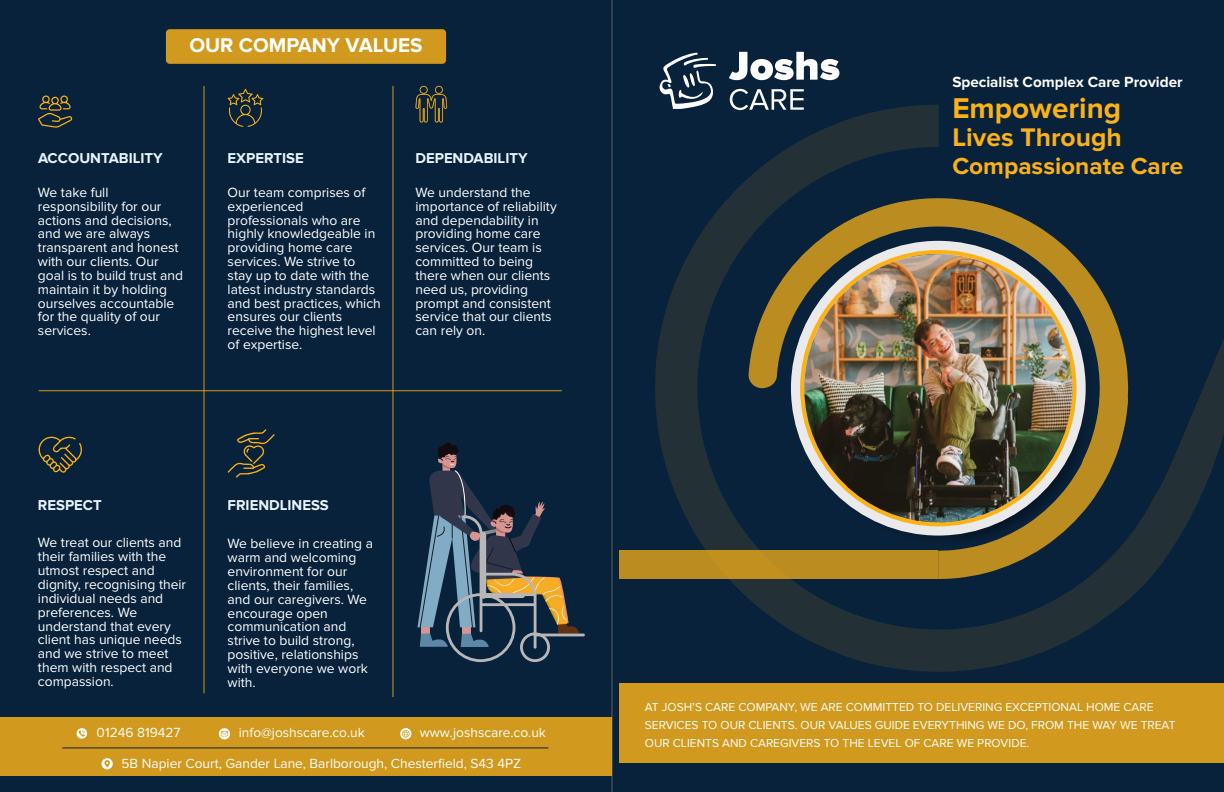
<style>
.page{position:relative;width:1224px;height:792px;background:#fff}
.page>*{position:absolute;margin:0;border:0;box-sizing:border-box;transform-origin:0 0}
.t1{font:700 29.7px "Proxima Nova";color:#fbb217}
.t2{font:700 26.4px "Proxima Nova";color:#fbb217}
.t3{font:700 24.1px "Proxima Nova";color:#fbb217}
.t4{font:700 20.6px "Proxima Nova";color:#fff}
.t5{font:700 15.3px "Proxima Nova";color:#fff}
.t6{font:700 14.8px "Proxima Nova";color:#e8f5fd}
.t7{font:13.8px/13.8px "Proxima Nova";color:#fff}
.t8{font:13.7px "Proxima Nova";color:#fff}
.t9{font:12px/18px "Proxima Nova";color:#feffff}
</style>
<div class="page">
<div style="left:612px;top:0;width:612px;height:792px;background:#09223b"></div>
<div style="left:612px;top:683px;width:612px;height:79px;background:#d1991d"></div>
<svg style="left:655px;top:391px;width:177px;height:260px"></svg>
<svg style="left:655px;top:105px;width:284px;height:286px"></svg>
<svg style="left:832px;top:339px;width:392px;height:333px"></svg>
<svg style="left:800px;top:441px;width:138px;height:104px"></svg>
<svg style="left:748px;top:198px;width:222px;height:190px"></svg>
<svg style="left:959px;top:201px;width:169px;height:186px"></svg>
<svg style="left:938px;top:387px;width:190px;height:192px"></svg>
<div style="left:605px;top:551px;width:333px;height:28px;background:#bb8c20"></div>
<div style="left:791px;top:241px;width:295px;height:295px;background:#eaeaea;border-radius:50%"></div>
<svg style="left:800px;top:250px;width:277px;height:276px;background:#f3b226"></svg>
<img style="left:804px;top:254px;width:268px;height:268px;border-radius:134px">
<svg style="left:729px;top:52px;width:110px;height:28px"></svg>
<svg style="left:659px;top:52px;width:57px;height:57px"></svg>
<svg style="left:730px;top:89px;width:74px;height:21px"></svg>
<div style="left:0;top:0;width:619px;height:792px;background:#09223b"></div>
<div style="left:166px;top:29px;width:280px;height:35px;background:#d1991d;border-radius:4px"></div>
<hr style="left:204px;top:86px;width:1px;height:607px;background:#fbb217">
<hr style="left:393px;top:86px;width:1px;height:611px;background:#fbb217">
<hr style="left:39px;top:390px;width:523px;height:1px;background:#fbb217">
<svg style="left:38px;top:95px;width:35px;height:33px"></svg>
<svg style="left:228px;top:89px;width:35px;height:38px"></svg>
<svg style="left:415px;top:86px;width:32px;height:37px"></svg>
<svg style="left:39px;top:436px;width:43px;height:37px"></svg>
<svg style="left:228px;top:429px;width:47px;height:49px"></svg>
<hr style="left:534px;top:634px;width:51px;height:2px;background:#b7b7b7">
<svg style="left:417px;top:443px;width:162px;height:219px"></svg>
<hr style="left:611px;top:0;width:1px;height:792px;background:#606161">
<div style="left:0;top:717px;width:612px;height:58px;background:#d1991d"></div>
<svg style="left:101px;top:758px;width:12px;height:11px"></svg>
<svg style="left:77px;top:728px;width:10px;height:11px"></svg>
<svg style="left:400px;top:728px;width:11px;height:12px"></svg>
<svg style="left:219px;top:728px;width:11px;height:11px"></svg>
<hr style="left:62px;top:748px;width:486px;height:1px;background:#0b223b">
<h3 class="t4" style="left:189px;top:33px;width:235px">OUR COMPANY VALUES</h3>
<p class="t6" style="left:38px;top:149px;width:126px">ACCOUNTABILITY</p>
<p class="t6" style="left:228px;top:149px;width:78px">EXPERTISE</p>
<p class="t6" style="left:415px;top:149px;width:114px">DEPENDABILITY</p>
<p class="t7" style="left:38px;top:186px;width:147px">We take full responsibility for our actions and decisions, and we are always transparent and honest with our clients. Our goal is to build trust and maintain it by holding ourselves accountable for the quality of our services.</p>
<p class="t7" style="left:415px;top:186px;width:143px">We understand the importance of reliability and dependability in providing home care services. Our team is committed to being there when our clients need us, providing prompt and consistent service that our clients can rely on.</p>
<p class="t7" style="left:228px;top:186px;width:155px">Our team comprises of experienced professionals who are highly knowledgeable in providing home care services. We strive to stay up to date with the latest industry standards and best practices, which ensures our clients receive the highest level of expertise.</p>
<p class="t6" style="left:38px;top:496px;width:65px">RESPECT</p>
<p class="t6" style="left:228px;top:496px;width:103px">FRIENDLINESS</p>
<p class="t7" style="left:38px;top:536px;width:150px">We treat our clients and their families with the utmost respect and dignity, recognising their individual needs and preferences. We understand that every client has unique needs and we strive to meet them with respect and compassion.</p>
<p class="t7" style="left:228px;top:537px;width:147px">We believe in creating a warm and welcoming environment for our clients, their families, and our caregivers. We encourage open communication and strive to build strong, positive, relationships with everyone we work with.</p>
<p class="t8" style="left:97px;top:724px;width:85px">01246 819427</p>
<p class="t8" style="left:239px;top:724px;width:127px">info@joshscare.co.uk</p>
<p class="t8" style="left:420px;top:724px;width:128px">www.joshscare.co.uk</p>
<p class="t8" style="left:122px;top:755px;width:401px">5B Napier Court, Gander Lane, Barlborough, Chesterfield, S43 4PZ</p>
<p class="t5" style="left:952px;top:73px;width:232px">Specialist Complex Care Provider</p>
<h1 class="t1" style="left:952px;top:91px;width:170px">Empowering</h1>
<h2 class="t2" style="left:952px;top:122px;width:171px">Lives Through</h2>
<h3 class="t3" style="left:952px;top:152px;width:232px">Compassionate Care</h3>
<p class="t9" style="left:645px;top:698px;width:532px">AT JOSH’S CARE COMPANY, WE ARE COMMITTED TO DELIVERING EXCEPTIONAL HOME CARE<br>SERVICES TO OUR CLIENTS. OUR VALUES GUIDE EVERYTHING WE DO, FROM THE WAY WE TREAT<br>OUR CLIENTS AND CAREGIVERS TO THE LEVEL OF CARE WE PROVIDE.</p>
</div>
